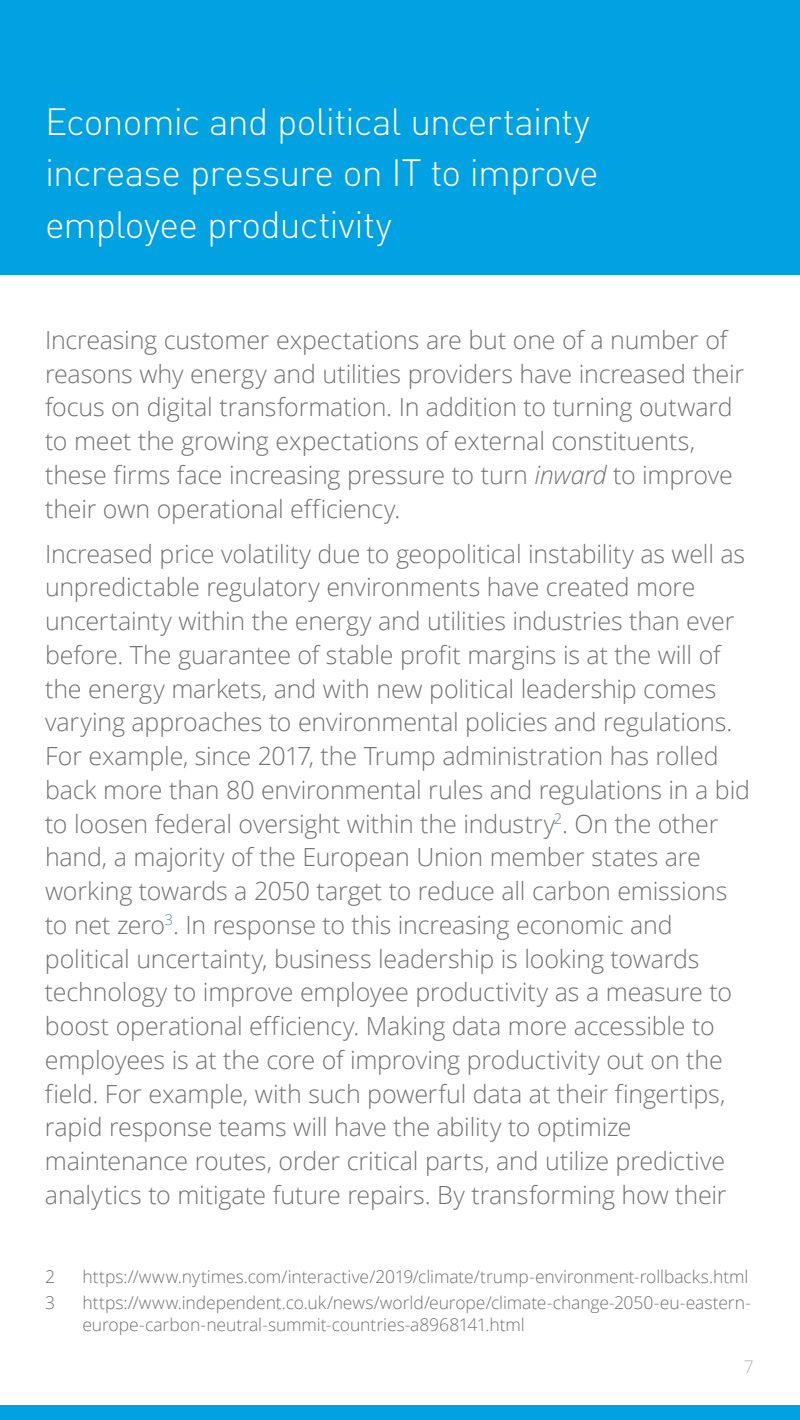
<style>
.page{position:relative;width:800px;height:1420px;background:#fff}
.page>*{position:absolute;margin:0;border:0;box-sizing:border-box;transform-origin:0 0}
.t1{font:300 37.5px/51.2px "DIN Pro";letter-spacing:-.02em;color:#fff}
.t2{font:300 25px/33.8px "Open Sans";letter-spacing:-.005em;color:#737274}
.t3{font:300 17.5px/22.5px "Open Sans";letter-spacing:-.005em;color:#737274}
.t4{font:300 17.5px "Open Sans";color:#b3b3b3}
.s1{font-style:italic}
</style>
<div class="page">
<div style="left:0;top:1405px;width:800px;height:15px;background:#00a2e2"></div>
<div style="left:0;top:0;width:800px;height:275px;background:#00a2e2"></div>
<h1 class="t1" style="left:45px;top:93px;width:555px">Economic and political uncertainty increase pressure on IT to improve employee productivity</h1>
<p class="t2" style="left:45px;top:322px;width:701px">Increasing customer expectations are but one of a number of reasons why energy and utilities providers have increased their focus on digital transformation. In addition to turning outward to meet the growing expectations of external constituents, these firms face increasing pressure to turn <span class="s1">inward</span> to improve their own operational efficiency.</p>
<p class="t2" style="left:45px;top:536px;width:706px">Increased price volatility due to geopolitical instability as well as unpredictable regulatory environments have created more uncertainty within the energy and utilities industries than ever before. The guarantee of stable profit margins is at the will of the energy markets, and with new political leadership comes varying approaches to environmental policies and regulations.<br>For example, since 2017, the Trump administration has rolled back more than 80 environmental rules and regulations in a bid to loosen federal oversight within the industry<sup>2</sup>. On the other hand, a majority of the European Union member states are working towards a 2050 target to reduce all carbon emissions to net zero<sup>3</sup>. In response to this increasing economic and political uncertainty, business leadership is looking towards technology to improve employee productivity as a measure to boost operational efficiency. Making data more accessible to employees is at the core of improving productivity out on the field. For example, with such powerful data at their fingertips, rapid response teams will have the ability to optimize maintenance routes, order critical parts, and utilize predictive analytics to mitigate future repairs. By transforming how their</p>
<p class="t3" style="left:45px;top:1264px;width:11px">2</p>
<p class="t3" style="left:83px;top:1264px;width:668px">https://www.nytimes.com/interactive/2019/climate/trump-environment-rollbacks.html</p>
<p class="t3" style="left:45px;top:1291px;width:11px">3</p>
<p class="t3" style="left:83px;top:1291px;width:670px">https://www.independent.co.uk/news/world/europe/climate-change-2050-eu-eastern&shy;europe-carbon-neutral-summit-countries-a8968141.html</p>
<p class="t4" style="left:744px;top:1354px;width:11px">7</p>
</div>
